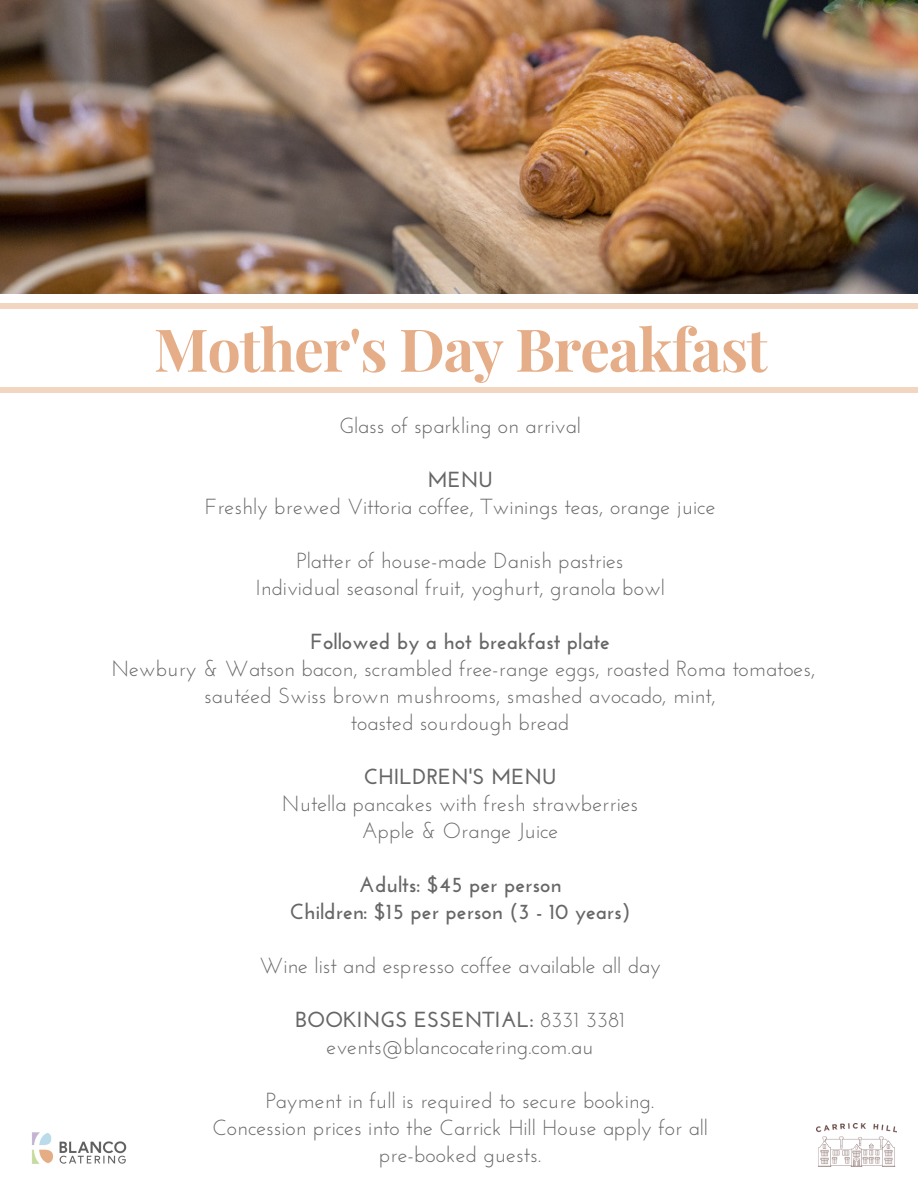
<style>
.page{position:relative;width:918px;height:1188px;background:#fff}
.page>*{position:absolute;margin:0;border:0;box-sizing:border-box;transform-origin:0 0}
.t1{font:700 59.1px "Playfair Display";letter-spacing:-.02em;color:#e5ad86}
.t2{font:21.75px/27px "Josefin Sans";color:#666;text-align:center}
.t3{font:700 21.75px/27px "Josefin Sans";color:#666;text-align:center}
.s1{font-weight:700}
</style>
<div class="page">
<img style="left:0;top:0;width:918px;height:294px">
<div style="left:0;top:387px;width:918px;height:6px;background:#f2d6c2"></div>
<div style="left:0;top:303px;width:918px;height:5px;background:#f2d6c2"></div>
<img style="left:817px;top:1124px;width:80px;height:43px">
<img style="left:32px;top:1132px;width:95px;height:32px">
<h1 class="t1" style="left:154px;top:308px;width:615px">Mother's Day Breakfast</h1>
<p class="t2" style="left:339px;top:414px;width:243px">Glass of sparkling on arrival</p>
<p class="t3" style="left:427px;top:468px;width:67px">MENU</p>
<p class="t2" style="left:205px;top:495px;width:512px">Freshly brewed Vittoria coffee, Twinings teas, orange juice</p>
<p class="t2" style="left:255px;top:549px;width:411px">Platter of house-made Danish pastries<br>Individual seasonal fruit, yoghurt, granola bowl</p>
<p class="t3" style="left:310px;top:630px;width:301px">Followed by a hot breakfast plate</p>
<p class="t2" style="left:111px;top:657px;width:706px">Newbury &amp; Watson bacon, scrambled free-range eggs, roasted Roma tomatoes, sautéed Swiss brown mushrooms, smashed avocado, mint,<br>toasted sourdough bread</p>
<p class="t3" style="left:364px;top:765px;width:194px">CHILDREN'S MENU</p>
<p class="t2" style="left:282px;top:792px;width:358px">Nutella pancakes with fresh strawberries<br>Apple &amp; Orange Juice</p>
<p class="t3" style="left:290px;top:873px;width:342px">Adults: $45 per person<br>Children: $15 per person (3 - 10 years)</p>
<p class="t2" style="left:259px;top:954px;width:403px">Wine list and espresso coffee available all day</p>
<p class="t2" style="left:295px;top:1008px;width:331px"><span class="s1">BOOKINGS ESSENTIAL:</span> 8331 3381 events@blancocatering.com.au</p>
<p class="t2" style="left:212px;top:1089px;width:497px">Payment in full is required to secure booking.<br>Concession prices into the Carrick Hill House apply for all pre-booked guests.</p>
</div>
